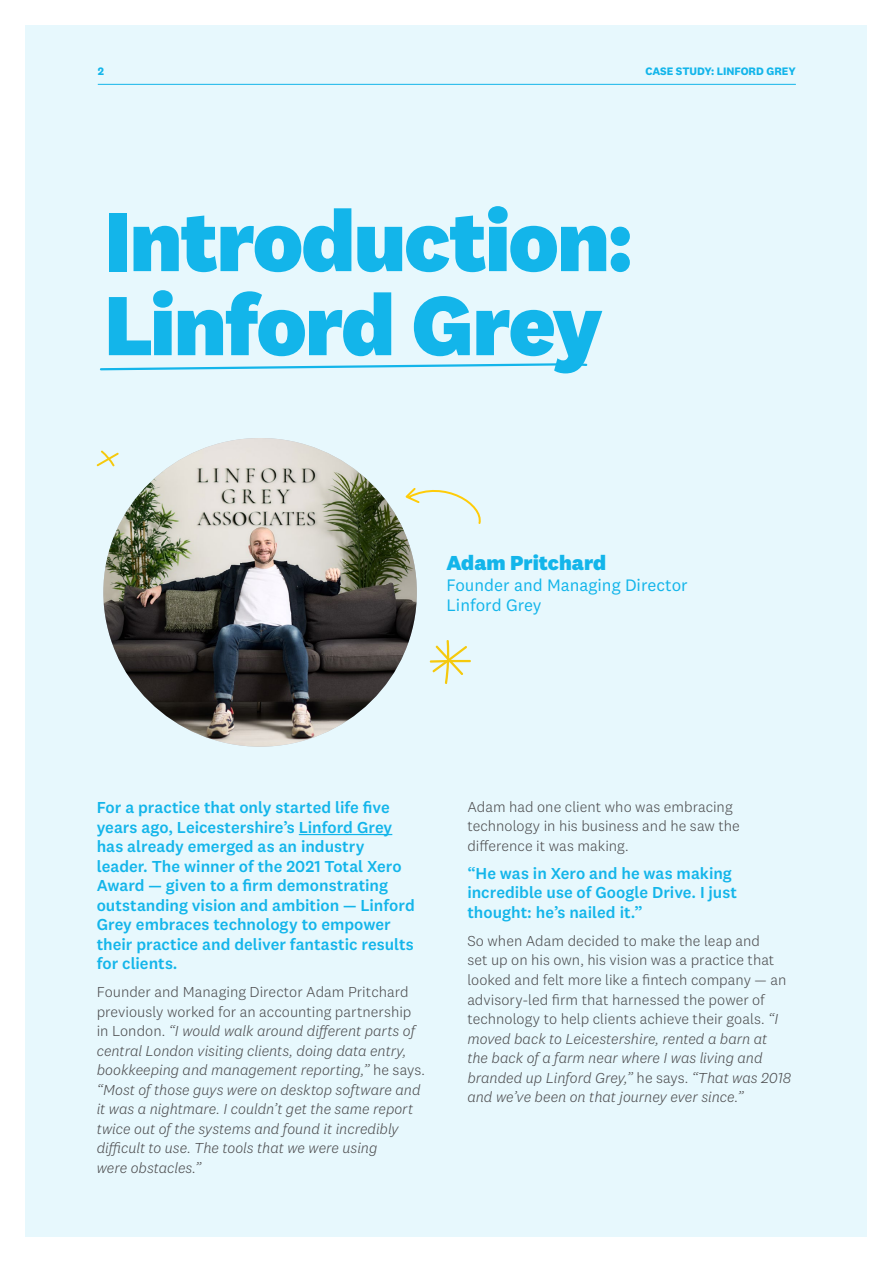
<style>
.page{position:relative;width:893px;height:1263px;background:#fff}
.page>*{position:absolute;margin:0;border:0;box-sizing:border-box;transform-origin:0 0}
.t1{font:800 87px/84px "National 2";letter-spacing:-.02em;color:#13b5ea}
.t2{font:800 21px "National 2";color:#13b5ea}
.t3{font:17.25px/20.7px "National 2";color:#13b5ea}
.t4{font:500 16.5px/19.5px "National 2";color:#13b5ea}
.t5{font:300 15px/19.5px "National 2";color:#4d4d4f}
.t6{font:italic 300 15px/19.5px "National 2";color:#4d4d4f}
.t7{font:700 11.25px "National 2";color:#13b5ea}
.s1{font-style:normal}
.s2{font-style:italic}
</style>
<div class="page">
<div style="left:26px;top:26px;width:841px;height:1211px;background:#e7f8fd"></div>
<hr style="left:98px;top:84px;width:698px;height:1px;background:#13b5ea">
<hr style="left:299px;top:834px;width:93px;height:1px;background:#13b5ea">
<svg style="left:100px;top:363px;width:488px;height:8px"></svg>
<img style="left:103px;top:438px;width:314px;height:309px">
<svg style="left:403px;top:479px;width:78px;height:46px"></svg>
<svg style="left:429px;top:640px;width:42px;height:44px"></svg>
<svg style="left:96px;top:450px;width:23px;height:17px"></svg>
<p class="t7" style="left:98px;top:64px;width:8px">2</p>
<p class="t7" style="left:645px;top:64px;width:152px">CASE STUDY: LINFORD GREY</p>
<h1 class="t1" style="left:104px;top:198px;width:530px">Introduction:<br>Linford Grey</h1>
<h2 class="t2" style="left:446px;top:549px;width:161px">Adam Pritchard</h2>
<p class="t3" style="left:446px;top:574px;width:243px">Founder and Managing Director<br>Linford Grey</p>
<p class="t4" style="left:97px;top:797px;width:320px">For a practice that only started life five years ago, Leicestershire’s Linford Grey has already emerged as an industry leader. The winner of the 2021 Total Xero Award — given to a firm demonstrating outstanding vision and ambition — Linford Grey embraces technology to empower their practice and deliver fantastic results for clients.</p>
<p class="t6" style="left:97px;top:982px;width:330px"><span class="s1">Founder and Managing Director Adam Pritchard previously worked for an accounting partnership in London.</span> “I would walk around different parts of central London visiting clients, doing data entry, bookkeeping and management reporting,” <span class="s1">he says. </span>“Most of those guys were on desktop software and it was a nightmare. I couldn’t get the same report twice out of the systems and found it incredibly difficult to use. The tools that we were using<br>were obstacles.”</p>
<p class="t5" style="left:467px;top:797px;width:274px">Adam had one client who was embracing technology in his business and he saw the difference it was making.</p>
<p class="t4" style="left:467px;top:863px;width:271px">“He was in Xero and he was making incredible use of Google Drive. I just thought: he’s nailed it.”</p>
<p class="t5" style="left:467px;top:931px;width:325px">So when Adam decided to make the leap and<br>set up on his own, his vision was a practice that looked and felt more like a fintech company — an advisory-led firm that harnessed the power of technology to help clients achieve their goals. <span class="s2">“I moved back to Leicestershire, rented a barn at the back of a farm near where I was living and branded up Linford Grey,”</span> he says. <span class="s2">“That was 2018 and we’ve been on that journey ever since.”</span></p>
</div>
